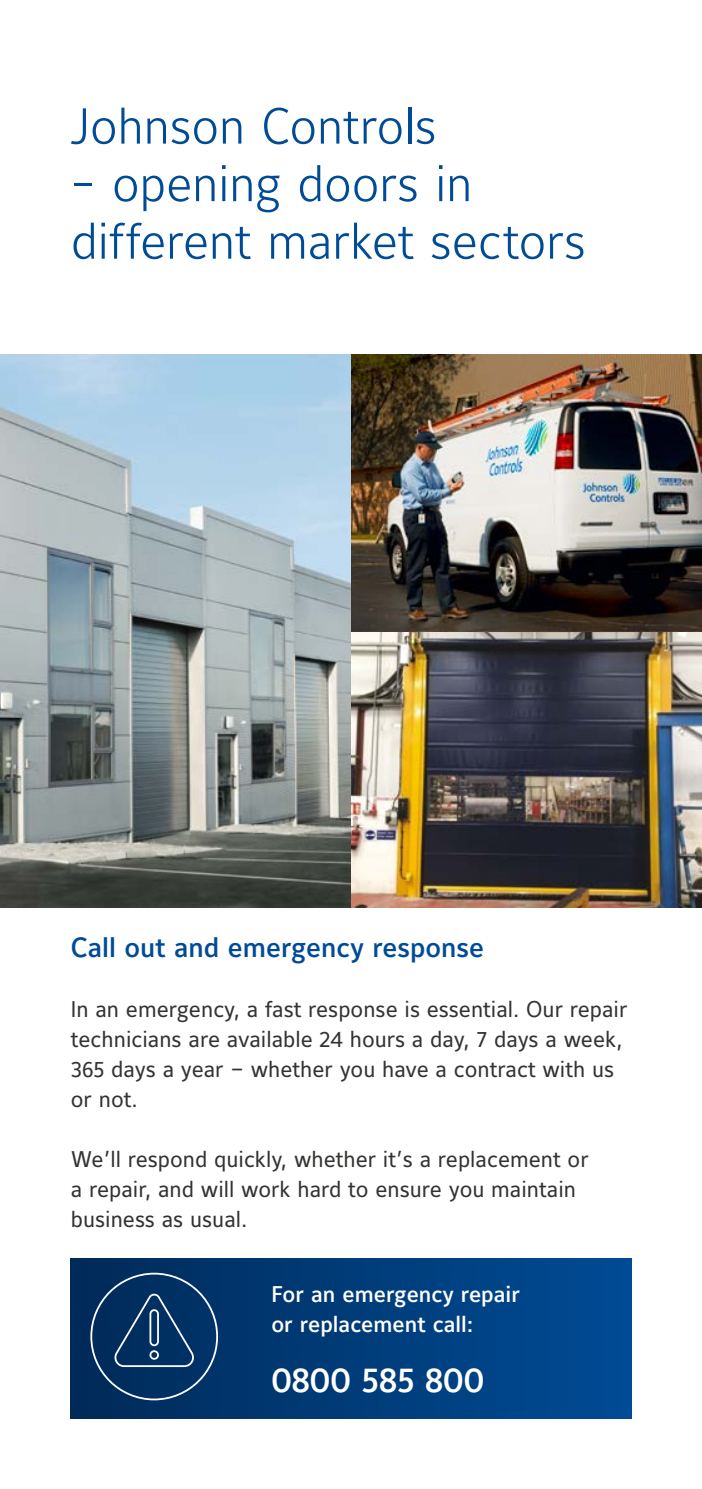
<style>
.page{position:relative;width:702px;height:1489px;background:#fff}
.page>*{position:absolute;margin:0;border:0;box-sizing:border-box;transform-origin:0 0}
.t1{font:300 50px/57.5px "Maurea Jci Lf ML";letter-spacing:-.005em;color:#004b96}
.t2{font:500 35px "Maurea Jci Lf ML";color:#fff}
.t3{font:500 27.5px "Maurea Jci Lf ML";color:#004b96}
.t4{font:22.5px/30px "Maurea Jci Lf ML";color:#333332}
.t5{font:500 22.5px/30px "Maurea Jci Lf ML";color:#fff}
</style>
<div class="page">
<div style="left:71px;top:1258px;width:560px;height:159px;background:linear-gradient(to right,#002a59,#004c96)"></div>
<img style="left:0;top:354px;width:702px;height:553px">
<svg style="left:89px;top:1271px;width:130px;height:130px"></svg>
<h1 class="t1" style="left:71px;top:96px;width:367px">Johnson Controls</h1>
<h1 class="t1" style="left:71px;top:154px;width:516px">- opening doors in different market sectors</h1>
<p class="t3" style="left:71px;top:931px;width:415px">Call out and emergency response</p>
<p class="t4" style="left:71px;top:994px;width:558px">In an emergency, a fast response is essential. Our repair technicians are available 24 hours a day, 7 days a week, 365 days a year – whether you have a contract with us or not.</p>
<p class="t4" style="left:71px;top:1144px;width:519px">We’ll respond quickly, whether it’s a replacement or a repair, and will work hard to ensure you maintain business as usual.</p>
<p class="t5" style="left:271px;top:1279px;width:250px">For an emergency repair or replacement call:</p>
<h2 class="t2" style="left:271px;top:1358px;width:214px">0800 585 800</h2>
</div>
